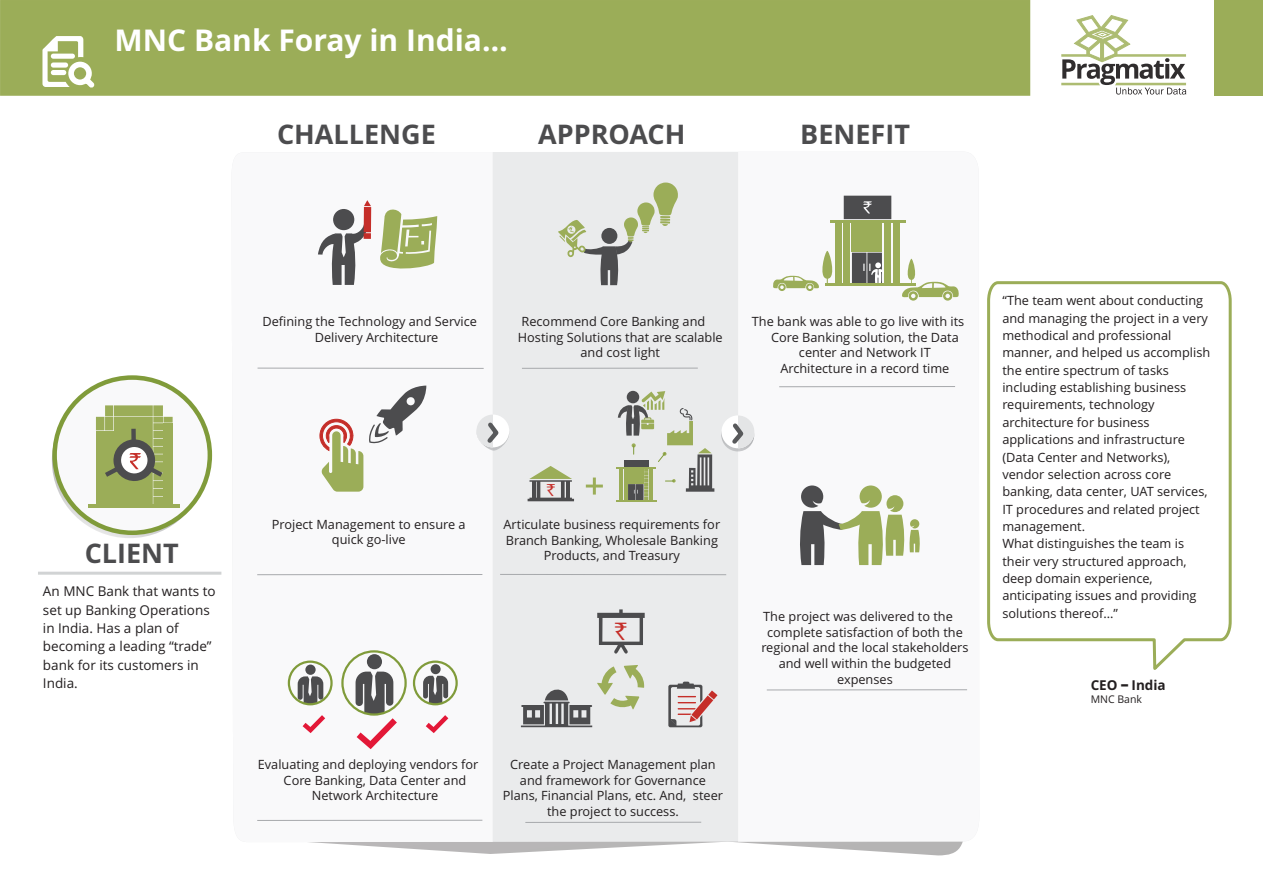
<style>
.page{position:relative;width:1263px;height:893px;background:#fff}
.page>*{position:absolute;margin:0;border:0;box-sizing:border-box;transform-origin:0 0}
.t1{font:700 30px "Open Sans";color:#fff}
.t2{font:700 27px "Open Sans";color:#4c4c4e}
.t3{font:25.65px "Arial";color:#231f20}
.t4{font:24.15px "Rupee Foradian";color:#c52e29}
.t5{font:16.65px "Rupee Foradian";color:#c52e29}
.t6{font:700 13.65px "Open Sans";color:#231f20}
.t7{font:13.5px/18.5px "Open Sans";color:#231f20}
.t8{font:12.75px/17.4px "Open Sans";color:#231f20;text-align:center}
.t9{font:10.65px "Open Sans";color:#231f20}
</style>
<div class="page">
<div style="left:0;top:0;width:1030px;height:96px;background:#9bad58"></div>
<div style="left:493px;top:152px;width:245px;height:690px;background:#eaebec"></div>
<svg style="left:738px;top:195px;width:230px;height:647px"></svg>
<svg style="left:257px;top:152px;width:236px;height:690px"></svg>
<div style="left:1214px;top:0;width:48px;height:95px;background:#9bad58"></div>
<svg style="left:52px;top:375px;width:160px;height:160px"></svg>
<svg style="left:721px;top:419px;width:33px;height:32px"></svg>
<div style="left:721px;top:415px;width:33px;height:33px;background:#fff;border-radius:50%"></div>
<svg style="left:738px;top:415px;width:16px;height:33px"></svg>
<svg style="left:728px;top:419px;width:19px;height:29px"></svg>
<div style="left:476px;top:414px;width:33px;height:33px;background:#fff;border-radius:50%"></div>
<svg style="left:476px;top:414px;width:17px;height:33px"></svg>
<svg style="left:477px;top:418px;width:32px;height:33px"></svg>
<hr style="left:522px;top:368px;width:176px;height:1px;background:#a7a9ac">
<hr style="left:767px;top:689px;width:200px;height:1px;background:#a7a9ac">
<hr style="left:257px;top:574px;width:225px;height:1px;background:#a7a9ac">
<hr style="left:257px;top:820px;width:225px;height:1px;background:#a7a9ac">
<hr style="left:500px;top:574px;width:226px;height:1px;background:#a7a9ac">
<hr style="left:525px;top:822px;width:176px;height:1px;background:#a7a9ac">
<svg style="left:42px;top:36px;width:54px;height:54px"></svg>
<div style="left:51px;top:54px;width:24px;height:5px;background:#fff;border-radius:3px"></div>
<div style="left:51px;top:62px;width:17px;height:6px;background:#fff;border-radius:3px"></div>
<div style="left:51px;top:70px;width:15px;height:5px;background:#fff;border-radius:3px"></div>
<hr style="left:258px;top:368px;width:226px;height:1px;background:#a7a9ac">
<svg style="left:369px;top:386px;width:57px;height:58px"></svg>
<svg style="left:320px;top:419px;width:43px;height:73px"></svg>
<svg style="left:298px;top:665px;width:25px;height:39px"></svg>
<div style="left:288px;top:660px;width:45px;height:45px;border:2px solid #809b3a;border-radius:50%"></div>
<div style="left:341px;top:650px;width:66px;height:66px;border:2px solid #809b3a;border-radius:50%"></div>
<svg style="left:423px;top:664px;width:25px;height:40px"></svg>
<div style="left:413px;top:660px;width:45px;height:45px;border:2px solid #809b3a;border-radius:50%"></div>
<svg style="left:298px;top:710px;width:32px;height:26px"></svg>
<svg style="left:350px;top:654px;width:53px;height:99px"></svg>
<svg style="left:421px;top:710px;width:32px;height:26px"></svg>
<svg style="left:558px;top:183px;width:120px;height:102px;background:#d3d6cc"></svg>
<svg style="left:987px;top:281px;width:245px;height:389px"></svg>
<svg style="left:597px;top:609px;width:48px;height:44px;background:#babbbc"></svg>
<svg style="left:668px;top:682px;width:49px;height:45px;background:#c9b2b3"></svg>
<svg style="left:521px;top:665px;width:123px;height:62px;background:#c6c9c3"></svg>
<hr style="left:779px;top:386px;width:176px;height:1px;background:#a7a9ac">
<svg style="left:528px;top:466px;width:46px;height:35px;background:#b6baab"></svg>
<hr style="left:566px;top:481px;width:3px;height:17px;background:#4c4c4e">
<hr style="left:532px;top:481px;width:3px;height:17px;background:#4c4c4e">
<hr style="left:617px;top:467px;width:39px;height:2px;background:#9bad58">
<hr style="left:616px;top:500px;width:40px;height:1px;background:#9bad58">
<svg style="left:618px;top:391px;width:96px;height:109px;background:#c6c9bd"></svg>
<svg style="left:586px;top:478px;width:17px;height:17px"></svg>
<div style="left:852px;top:223px;width:30px;height:28px;background:#9bad58"></div>
<hr style="left:830px;top:221px;width:76px;height:2px;background:#9bad58">
<svg style="left:844px;top:196px;width:47px;height:23px"></svg>
<hr style="left:825px;top:283px;width:90px;height:3px;background:#9bad58">
<svg style="left:852px;top:253px;width:33px;height:30px"></svg>
<div style="left:835px;top:223px;width:6px;height:61px;background:#9bad58"></div>
<div style="left:843px;top:223px;width:7px;height:61px;background:#9bad58"></div>
<div style="left:885px;top:223px;width:6px;height:61px;background:#9bad58"></div>
<div style="left:893px;top:223px;width:6px;height:61px;background:#9bad58"></div>
<svg style="left:772px;top:251px;width:65px;height:40px"></svg>
<svg style="left:901px;top:259px;width:59px;height:42px"></svg>
<svg style="left:799px;top:485px;width:121px;height:80px"></svg>
<hr style="left:89px;top:504px;width:91px;height:3px;background:#9bad58">
<svg style="left:96px;top:405px;width:77px;height:99px;background:#9ca869"></svg>
<div style="left:105px;top:405px;width:8px;height:11px;background:#9bad58"></div>
<hr style="left:38px;top:572px;width:183px;height:3px;background:#d1d3d4">
<svg style="left:1061px;top:15px;width:125px;height:80px"></svg>
<svg style="left:379px;top:207px;width:58px;height:68px"></svg>
<div style="left:333px;top:209px;width:21px;height:21px;background:#4c4c4e;border-radius:50%"></div>
<svg style="left:318px;top:223px;width:51px;height:62px"></svg>
<div style="left:364px;top:233px;width:7px;height:6px;background:#c52e29"></div>
<div style="left:364px;top:207px;width:7px;height:25px;background:#c52e29"></div>
<svg style="left:364px;top:200px;width:7px;height:6px"></svg>
<h1 class="t1" style="left:114px;top:28px;width:395px">MNC Bank Foray in India…</h1>
<h2 class="t2" style="left:277px;top:123px;width:160px">CHALLENGE</h2>
<h2 class="t2" style="left:538px;top:123px;width:149px">APPROACH</h2>
<h2 class="t2" style="left:800px;top:123px;width:111px">BENEFIT</h2>
<h2 class="t2" style="left:85px;top:542px;width:96px">CLIENT</h2>
<p class="t7" style="left:43px;top:583px;width:174px">An MNC Bank that wants to set up Banking Operations in India. Has a plan of becoming a leading “trade” bank for its customers in<br>India.</p>
<p class="t8" style="left:315px;top:315px;width:164px;line-height:15.6px;text-align:left;text-indent:-52px">Defining the Technology and Service<br>Delivery Architecture</p>
<p class="t8" style="left:521px;top:314px;width:185px">Recommend Core Banking and</p>
<p class="t8" style="left:518px;top:330px;width:206px">Hosting Solutions that are scalable</p>
<p class="t8" style="left:580px;top:345px;width:81px">and cost light</p>
<p class="t8" style="left:752px;top:314px;width:214px">The bank was able to go live with its</p>
<p class="t8" style="left:771px;top:330px;width:189px">Core Banking solution, the Data</p>
<p class="t8" style="left:799px;top:345px;width:133px">center and Network IT</p>
<p class="t8" style="left:780px;top:361px;width:171px">Architecture in a record time</p>
<p class="t8" style="left:272px;top:518px;width:195px;line-height:15.6px">Project Management to ensure a quick go-live</p>
<h3 class="t5" style="left:547px;top:483px;width:10px">`</h3>
<p class="t8" style="left:504px;top:518px;width:218px;line-height:15.6px">Articulate business requirements for<br>Branch Banking, Wholesale Banking<br>Products, and Treasury</p>
<h3 class="t4" style="left:615px;top:622px;width:14px">`</h3>
<p class="t8" style="left:258px;top:757px;width:222px">Evaluating and deploying vendors for</p>
<p class="t8" style="left:284px;top:773px;width:184px">Core Banking, Data Center and</p>
<p class="t8" style="left:312px;top:788px;width:128px">Network Architecture</p>
<p class="t8" style="left:503px;top:758px;width:222px;line-height:15.6px">Create a Project Management plan and framework for Governance<br>Plans, Financial Plans, etc. And, steer the project to success.</p>
<p class="t8" style="left:763px;top:609px;width:191px">The project was delivered to the</p>
<p class="t8" style="left:767px;top:625px;width:197px">complete satisfaction of both the</p>
<p class="t8" style="left:761px;top:640px;width:209px">regional and the local stakeholders</p>
<p class="t8" style="left:779px;top:656px;width:174px">and well within the budgeted</p>
<p class="t8" style="left:837px;top:671px;width:57px">expenses</p>
<p class="t8" style="left:1002px;top:293px;width:209px;text-align:left">“The team went about conducting and managing the project in a very methodical and professional manner, and helped us accomplish the entire spectrum of tasks including establishing business requirements, technology architecture for business applications and infrastructure (Data Center and Networks), vendor selection across core banking, data center, UAT services,<br>IT procedures and related project management.<br>What distinguishes the team is their very structured approach, deep domain experience, anticipating issues and providing solutions thereof...”</p>
<p class="t6" style="left:1091px;top:679px;width:77px">CEO India</p>
<p class="t9" style="left:1091px;top:695px;width:53px">MNC Bank</p>
<h3 class="t3" style="left:1120px;top:674px;width:10px">-</h3>
</div>
